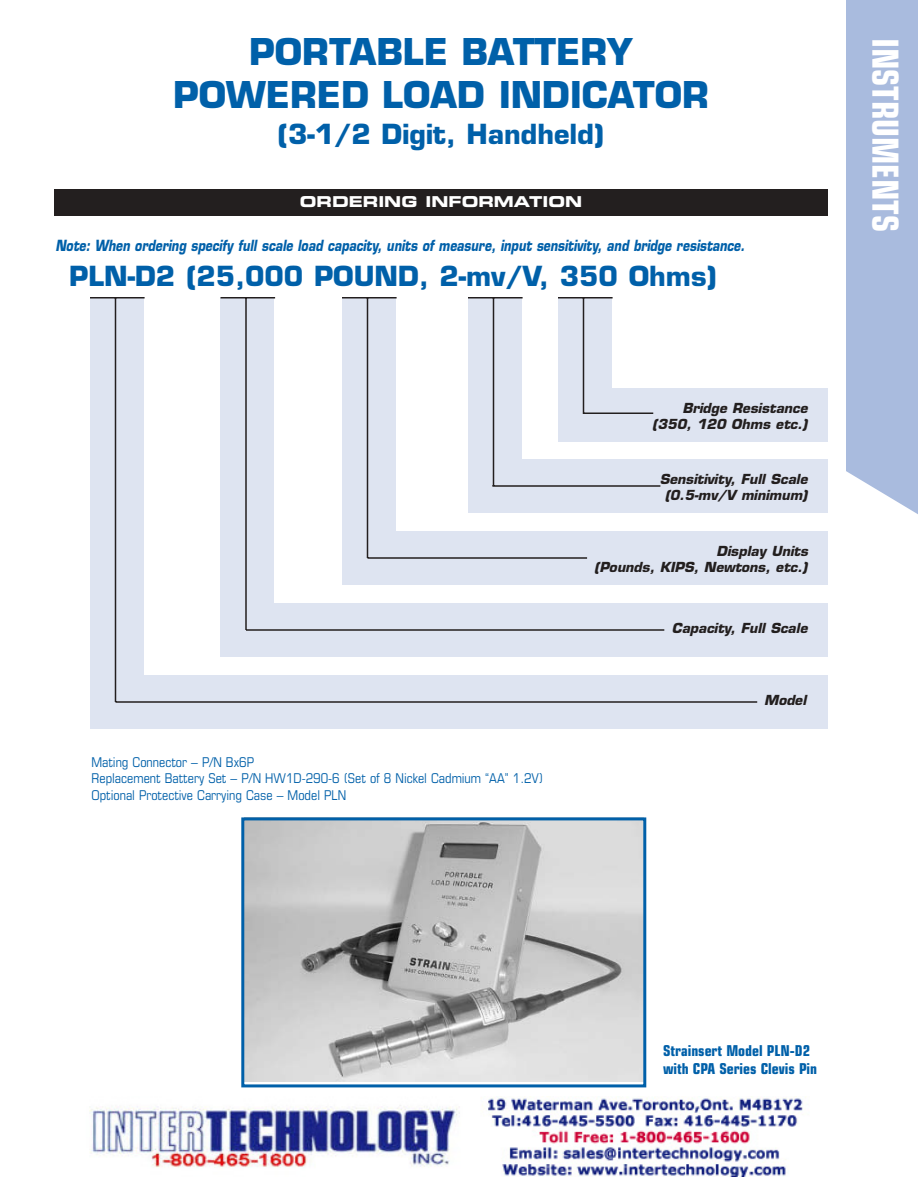
<style>
.page{position:relative;width:918px;height:1188px;background:#fff}
.page>*{position:absolute;margin:0;border:0;box-sizing:border-box;transform-origin:0 0}
.t1{font:700 36px/43.2px "Eurostile";color:#0060a9;text-align:center}
.t2{font:700 condensed 36px "Eurostile";color:#fff;scale:.95 1}
.t3{font:700 27px "Eurostile";color:#0060a9}
.t4{font:italic 700 15px "Eurostile";color:#0060a9;scale:.8 1}
.t5{font:700 condensed 15px/18px "Eurostile";color:#0060a9}
.t6{font:15px "Eurostile Bold Extended Two";color:#fff}
.t7{font:italic 700 13.5px/16.2px "Eurostile";color:#231f1f;text-align:right}
.t8{font:condensed 13.5px/16.2px "Eurostile";color:#0060a9}
</style>
<div class="page">
<div style="left:846px;top:0;width:72px;height:514px;background:#a9bbde"></div>
<div style="left:54px;top:189px;width:774px;height:27px;background:#231f1f"></div>
<div style="left:558px;top:298px;width:54px;height:135px;background:#dee4f1"></div>
<div style="left:558px;top:388px;width:270px;height:54px;background:#dee4f1"></div>
<hr style="left:583px;top:298px;width:1px;height:116px;background:#231f1f">
<hr style="left:584px;top:412px;width:69px;height:2px;background:#231f1f">
<hr style="left:558px;top:297px;width:55px;height:1px;background:#231f1f">
<div style="left:468px;top:298px;width:54px;height:198px;background:#dee4f1"></div>
<div style="left:468px;top:459px;width:360px;height:54px;background:#dee4f1"></div>
<hr style="left:493px;top:298px;width:1px;height:188px;background:#231f1f">
<hr style="left:492px;top:485px;width:168px;height:2px;background:#231f1f">
<hr style="left:468px;top:297px;width:55px;height:1px;background:#231f1f">
<div style="left:342px;top:298px;width:54px;height:244px;background:#dee4f1"></div>
<div style="left:342px;top:531px;width:486px;height:54px;background:#dee4f1"></div>
<hr style="left:367px;top:298px;width:1px;height:260px;background:#231f1f">
<hr style="left:368px;top:557px;width:219px;height:2px;background:#231f1f">
<hr style="left:342px;top:297px;width:55px;height:1px;background:#231f1f">
<div style="left:220px;top:298px;width:54px;height:318px;background:#dee4f1"></div>
<div style="left:220px;top:603px;width:608px;height:54px;background:#dee4f1"></div>
<hr style="left:245px;top:298px;width:2px;height:332px;background:#231f1f">
<hr style="left:246px;top:629px;width:418px;height:2px;background:#231f1f">
<hr style="left:220px;top:297px;width:55px;height:1px;background:#231f1f">
<div style="left:90px;top:298px;width:54px;height:377px;background:#dee4f1"></div>
<div style="left:90px;top:675px;width:738px;height:54px;background:#dee4f1"></div>
<hr style="left:115px;top:298px;width:1px;height:404px;background:#231f1f">
<hr style="left:116px;top:701px;width:641px;height:2px;background:#231f1f">
<hr style="left:90px;top:297px;width:55px;height:1px;background:#231f1f">
<img style="left:245px;top:821px;width:397px;height:261px">
<div style="left:241px;top:817px;width:405px;height:270px;border:3px solid #0060a9"></div>
<img style="left:89px;top:1097px;width:714px;height:79px">
<h1 class="t1" style="left:173px;top:33px;width:537px">PORTABLE BATTERY<br>POWERED LOAD INDICATOR</h1>
<h2 class="t3" style="left:278px;top:124px;width:328px">(3-1/2 Digit, Handheld)</h2>
<p class="t6" style="left:300px;top:196px;width:284px">ORDERING INFORMATION</p>
<p class="t4" style="left:56px;top:240px;width:863px">Note: When ordering specify full scale load capacity, units of measure, input sensitivity, and bridge resistance.</p>
<h2 class="t3" style="left:69px;top:266px;width:649px">PLN-D2 (25,000 POUND, 2-mv/V, 350 Ohms)</h2>
<p class="t7" style="left:652px;top:401px;width:157px">Bridge Resistance (350, 120 Ohms etc.)</p>
<p class="t7" style="left:660px;top:472px;width:149px;text-align:center">Sensitivity, Full Scale (0.5-mv/V minimum)</p>
<p class="t7" style="left:594px;top:544px;width:215px">Display Units<br>(Pounds, KIPS, Newtons, etc.)</p>
<p class="t7" style="left:672px;top:621px;width:137px">Capacity, Full Scale</p>
<p class="t8" style="left:92px;top:756px;width:453px">Mating Connector – P/N Bx6P<br>Replacement Battery Set – P/N HW1D-290-6 (Set of 8 Nickel Cadmium “AA” 1.2V)<br>Optional Protective Carrying Case – Model PLN</p>
<p class="t7" style="left:764px;top:693px;width:44px">Model</p>
<h1 class="t2" style="left:899px;top:38px;width:206px;rotate:90deg">INSTRUMENTS</h1>
<p class="t5" style="left:663px;top:1043px;width:156px">Strainsert Model PLN-D2 with CPA Series Clevis Pin</p>
</div>
